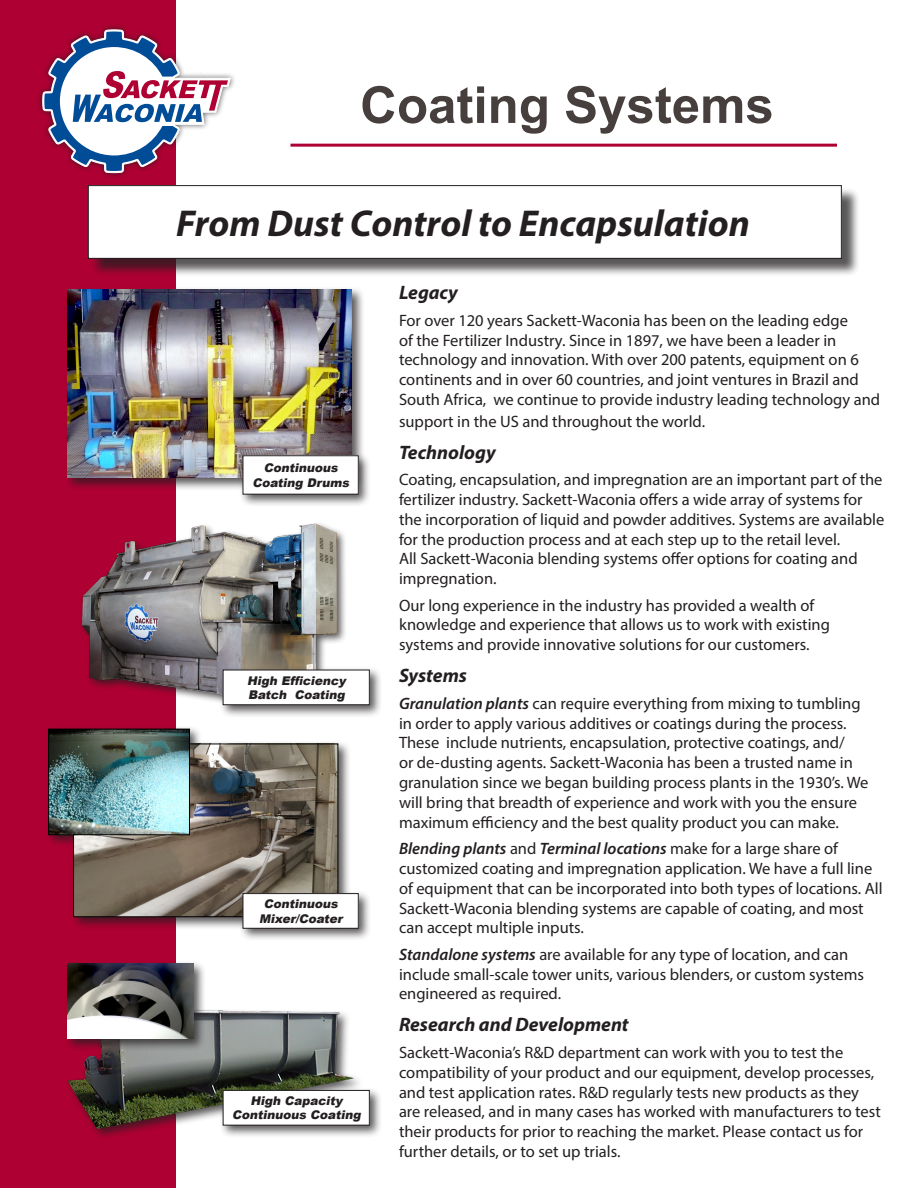
<style>
.page{position:relative;width:918px;height:1188px;background:#fff}
.page>*{position:absolute;margin:0;border:0;box-sizing:border-box;transform-origin:0 0}
.t1{font:700 51px "Arial";color:#463f3d}
.t2{font:italic 700 37.5px "Myriad Pro";color:#231f20}
.t3{font:italic 700 19.5px "Myriad Pro";color:#231f20}
.t4{font:16.5px/19.8px "Myriad Pro";color:#231f20}
.t5{font:italic 900 12px/14.4px "Arial";color:#231f20;text-align:center}
.s1{font-weight:600;font-style:italic}
</style>
<div class="page">
<div style="left:0;top:0;width:175px;height:1188px;background:#ae0032"></div>
<div style="left:37px;top:24px;width:199px;height:155px;background:#231f20;opacity:.75"></div>
<svg style="left:42px;top:29px;width:189px;height:144px"></svg>
<div style="left:90px;top:188px;width:770px;height:89px;background:#231f20;opacity:.75"></div>
<div style="left:88px;top:186px;width:753px;height:72px;background:#fff"></div>
<div style="left:88px;top:185px;width:754px;height:74px;border:1px solid #231f20"></div>
<hr style="left:291px;top:144px;width:546px;height:3px;background:#ae0032">
<img style="left:81px;top:511px;width:264px;height:195px">
<div style="left:45px;top:725px;width:306px;height:205px;background:#231f20;opacity:.75"></div>
<img style="left:75px;top:746px;width:261px;height:169px">
<div style="left:73px;top:744px;width:265px;height:173px;border:1px solid #000"></div>
<img style="left:50px;top:731px;width:138px;height:102px">
<div style="left:48px;top:729px;width:142px;height:106px;border:1px solid #000"></div>
<div style="left:239px;top:890px;width:132px;height:51px;background:#231f20;opacity:.75"></div>
<div style="left:243px;top:894px;width:115px;height:34px;background:#fff"></div>
<div style="left:243px;top:893px;width:115px;height:35px;border:1px solid #231f20"></div>
<div style="left:64px;top:286px;width:301px;height:205px;background:#231f20;opacity:.75"></div>
<img style="left:68px;top:290px;width:284px;height:188px">
<div style="left:239px;top:452px;width:132px;height:55px;background:#231f20;opacity:.75"></div>
<div style="left:243px;top:456px;width:115px;height:38px;background:#fff"></div>
<div style="left:65px;top:1005px;width:300px;height:136px;background:#231f20;opacity:.75"></div>
<img style="left:65px;top:1005px;width:293px;height:129px">
<div style="left:64px;top:960px;width:142px;height:92px;background:#231f20;opacity:.75"></div>
<img style="left:68px;top:963px;width:125px;height:76px">
<div style="left:220px;top:1087px;width:163px;height:51px;background:#231f20;opacity:.75"></div>
<div style="left:223px;top:1090px;width:146px;height:35px;background:#fff"></div>
<div style="left:223px;top:1090px;width:146px;height:35px;border:1px solid #231f20"></div>
<div style="left:220px;top:666px;width:163px;height:52px;background:#231f20;opacity:.75"></div>
<div style="left:223px;top:670px;width:146px;height:35px;background:#fff"></div>
<div style="left:223px;top:670px;width:146px;height:35px;border:1px solid #231f20"></div>
<p class="t1" style="left:360px;top:69px;width:415px">Coating Systems</p>
<p class="t2" style="left:176px;top:199px;width:575px">From Dust Control to Encapsulation</p>
<p class="t5" style="left:252px;top:460px;width:101px">Continuous<br>Coating Drums</p>
<p class="t5" style="left:247px;top:673px;width:103px">High Efficiency</p>
<p class="t5" style="left:248px;top:687px;width:101px">Batch Coating</p>
<p class="t5" style="left:259px;top:896px;width:88px">Continuous<br>Mixer/Coater</p>
<p class="t5" style="left:250px;top:1093px;width:97px">High Capacity</p>
<p class="t5" style="left:232px;top:1108px;width:133px">Continuous Coating</p>
<p class="t3" style="left:399px;top:280px;width:60px">Legacy</p>
<p class="t4" style="left:399px;top:310px;width:483px">For over 120 years Sackett-Waconia has been on the leading edge<br>of the Fertilizer Industry. Since in 1897, we have been a leader in technology and innovation. With over 200 patents, equipment on 6 continents and in over 60 countries, and joint ventures in Brazil and South Africa, we continue to provide industry leading technology and</p>
<p class="t4" style="left:399px;top:411px;width:308px">support in the US and throughout the world.</p>
<p class="t3" style="left:399px;top:439px;width:98px">Technology</p>
<p class="t4" style="left:399px;top:469px;width:487px">Coating, encapsulation, and impregnation are an important part of the fertilizer industry. Sackett-Waconia offers a wide array of systems for the incorporation of liquid and powder additives. Systems are available for the production process and at each step up to the retail level.<br>All Sackett-Waconia blending systems offer options for coating and impregnation.</p>
<p class="t4" style="left:399px;top:595px;width:433px">Our long experience in the industry has provided a wealth of knowledge and experience that allows us to work with existing systems and provide innovative solutions for our customers.</p>
<p class="t3" style="left:399px;top:663px;width:70px">Systems</p>
<p class="t4" style="left:399px;top:693px;width:471px"><span class="s1">Granulation plants</span> can require everything from mixing to tumbling in order to apply various additives or coatings during the process.<br>These include nutrients, encapsulation, protective coatings, and/<br>or de-dusting agents. Sackett-Waconia has been a trusted name in granulation since we began building process plants in the 1930’s. We will bring that breadth of experience and work with you the ensure maximum efficiency and the best quality product you can make.</p>
<p class="t4" style="left:399px;top:838px;width:485px"><span class="s1">Blending plants</span> and <span class="s1">Terminal locations</span> make for a large share of customized coating and impregnation application. We have a full line of equipment that can be incorporated into both types of locations. All Sackett-Waconia blending systems are capable of coating, and most can accept multiple inputs.</p>
<p class="t4" style="left:399px;top:944px;width:466px"><span class="s1">Standalone systems</span> are available for any type of location, and can include small-scale tower units, various blenders, or custom systems engineered as required.</p>
<p class="t3" style="left:399px;top:1012px;width:231px">Research and Development</p>
<p class="t4" style="left:399px;top:1042px;width:483px">Sackett-Waconia’s R&amp;D department can work with you to test the compatibility of your product and our equipment, develop processes, and test application rates. R&amp;D regularly tests new products as they are released, and in many cases has worked with manufacturers to test their products for prior to reaching the market. Please contact us for further details, or to set up trials.</p>
</div>
